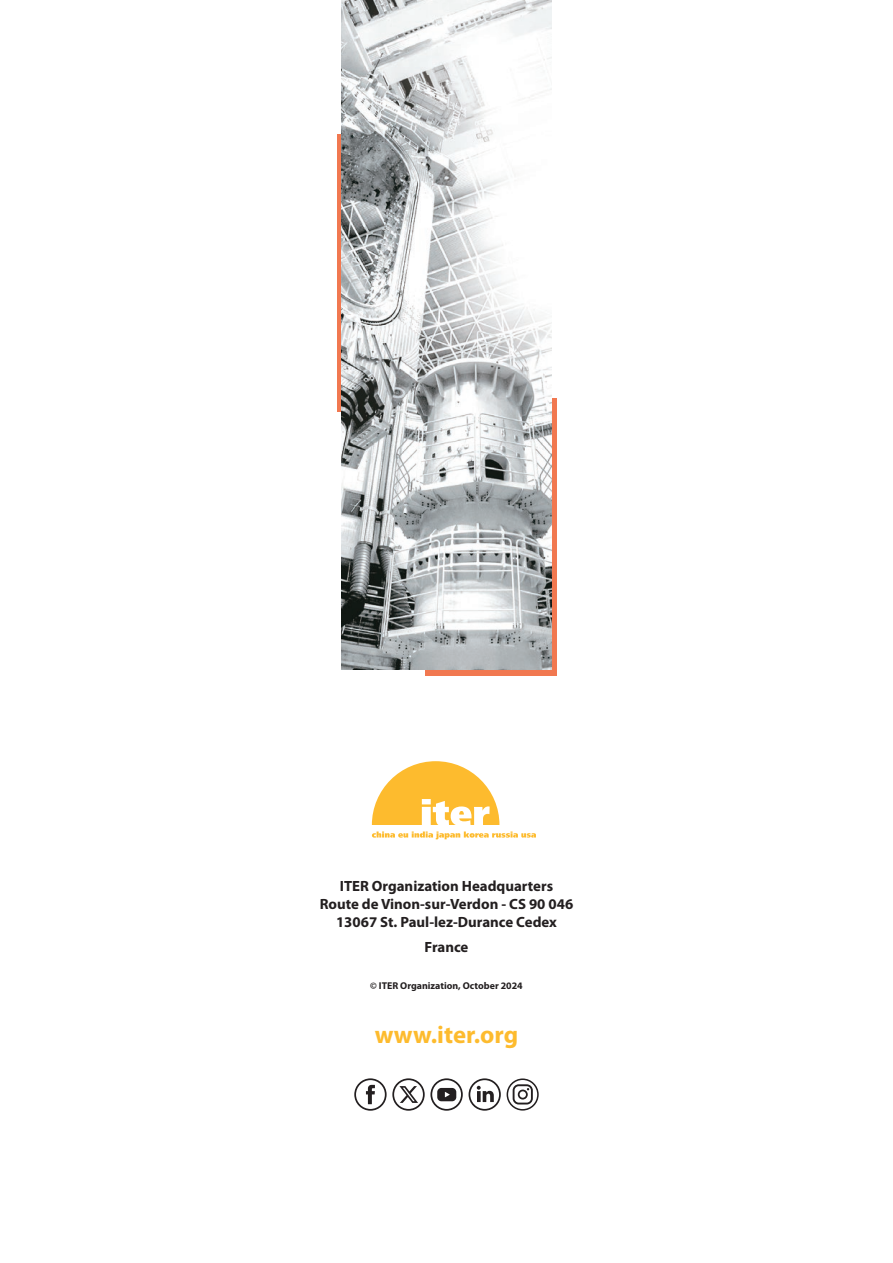
<style>
.page{position:relative;width:893px;height:1263px;background:#fff}
.page>*{position:absolute;margin:0;border:0;box-sizing:border-box;transform-origin:0 0}
.t1{font:700 24.75px "Myriad Pro";color:#fdbb2e}
.t2{font:700 14.85px/17.9px "Myriad Pro";color:#231f20;text-align:center}
.t3{font:700 9.9px "Myriad Pro";color:#231f20}
</style>
<div class="page">
<div style="left:425px;top:398px;width:132px;height:277px;background:#f17850"></div>
<svg style="left:337px;top:135px;width:5px;height:277px"></svg>
<svg style="left:372px;top:761px;width:127px;height:64px"></svg>
<svg style="left:372px;top:831px;width:164px;height:8px"></svg>
<svg style="left:469px;top:1078px;width:32px;height:33px"></svg>
<svg style="left:507px;top:1078px;width:32px;height:32px"></svg>
<img style="left:342px;top:0;width:209px;height:670px">
<svg style="left:354px;top:1078px;width:109px;height:33px"></svg>
<p class="t2" style="left:320px;top:877px;width:255px">ITER Organization Headquarters<br>Route de Vinon-sur-Verdon - CS 90 046<br>13067 St. Paul-lez-Durance Cedex</p>
<p class="t2" style="left:424px;top:937px;width:45px">France</p>
<p class="t3" style="left:370px;top:979px;width:154px">© ITER Organization, October 2024</p>
<h1 class="t1" style="left:375px;top:1019px;width:145px">www.iter.org</h1>
</div>
